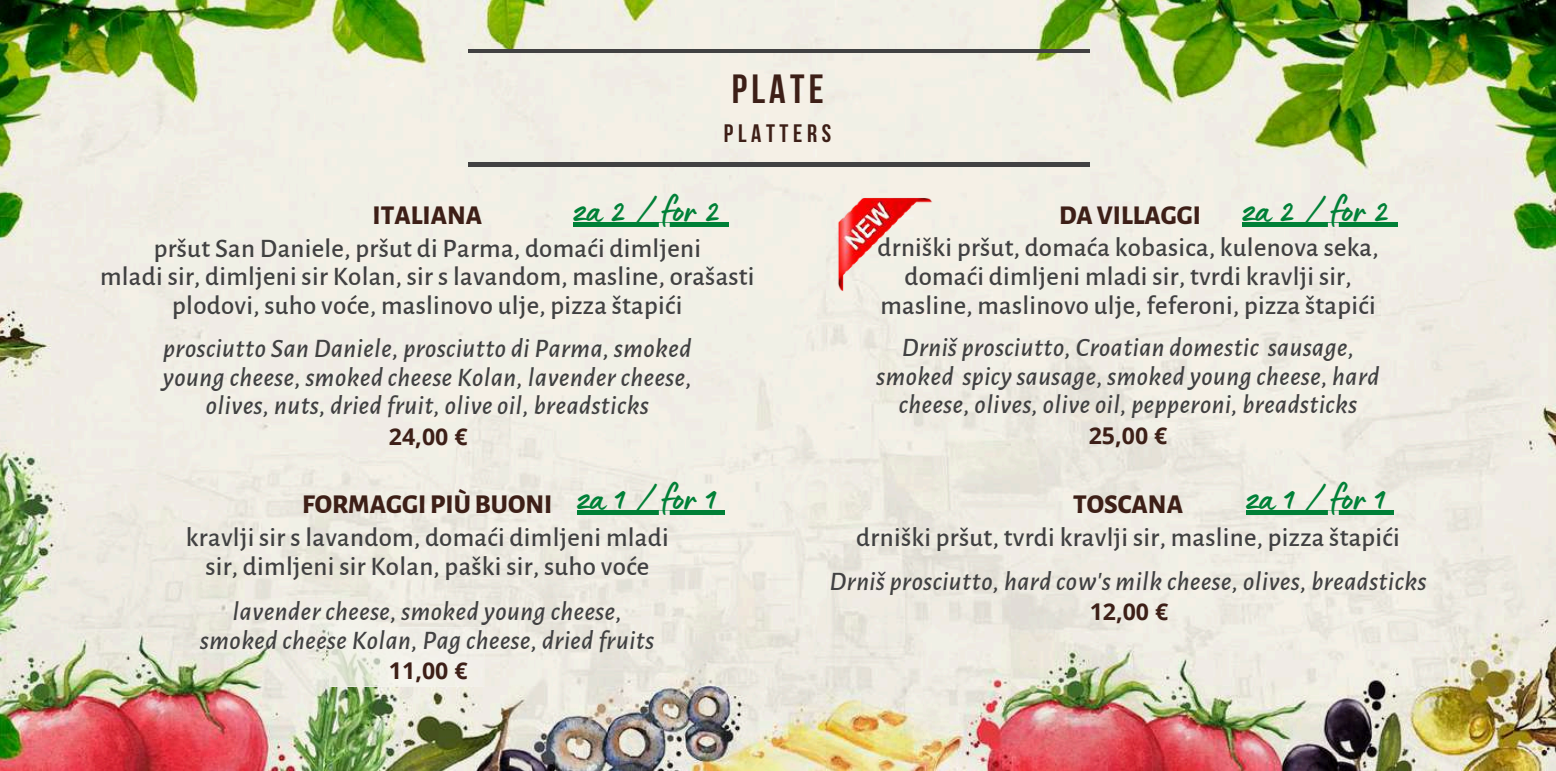
<style>
.page{position:relative;width:1556px;height:771px;background:#fff}
.page>*{position:absolute;margin:0;border:0;box-sizing:border-box;transform-origin:0 0}
.t1{font:700 40.6px "Bebas Neue";letter-spacing:.105em;color:#3d1f17}
.t2{font:40.25px "Lumios Marker";color:#008037}
.t3{font:500 26.78px/28.5px "Alegreya Sans";letter-spacing:.01em;color:#414142;text-align:center}
.t4{font:italic 500 26.78px/28.5px "Alegreya Sans";letter-spacing:.02em;color:#414142;text-align:center}
.t5{font:800 26.78px "Alegreya Sans";color:#3d1f17}
.t6{font:700 25.2px "Bebas Neue";letter-spacing:.185em;color:#3d1f17}
.t7{font:700 23.1px "Open Sans";color:#3d1f17}
</style>
<div class="page">
<img style="left:0;top:0;width:1555px;height:770px">
<hr style="left:467px;top:163px;width:622px;height:3px;background:#414142">
<hr style="left:467px;top:49px;width:622px;height:3px;background:#414142">
<svg style="left:329px;top:627px;width:155px;height:59px;background:#edede3"></svg>
<div style="left:299px;top:620px;width:77px;height:28px;background:#f2f1e8"></div>
<div style="left:388px;top:660px;width:66px;height:25px;background:#f4f3ec"></div>
<hr style="left:577px;top:510px;width:139px;height:4px;background:#008037">
<svg style="left:716px;top:510px;width:9px;height:4px"></svg>
<hr style="left:1246px;top:510px;width:139px;height:4px;background:#008037">
<svg style="left:1385px;top:510px;width:9px;height:4px"></svg>
<hr style="left:573px;top:223px;width:147px;height:4px;background:#008037">
<svg style="left:720px;top:223px;width:8px;height:4px"></svg>
<hr style="left:1242px;top:223px;width:146px;height:4px;background:#008037">
<svg style="left:1388px;top:223px;width:9px;height:4px"></svg>
<img style="left:833px;top:192px;width:103px;height:104px">
<h1 class="t1" style="left:731px;top:72px;width:93px">PLATE</h1>
<p class="t6" style="left:724px;top:123px;width:109px">PLATTERS</p>
<h2 class="t2" style="left:573px;top:196px;width:148px">za2/for2</h2>
<h2 class="t2" style="left:1242px;top:196px;width:148px">za2/for2</h2>
<p class="t5" style="left:1059px;top:203px;width:143px">DAVILLAGGI</p>
<p class="t3" style="left:877px;top:234px;width:502px">drniški pršut, domaća kobasica, kulenova seka, domaći dimljeni mladi sir, tvrdi kravlji sir, masline, maslinovo ulje, feferoni, pizza štapići</p>
<p class="t4" style="left:876px;top:334px;width:504px">Drniš prosciutto, Croatian domestic sausage, smoked spicy sausage, smoked young cheese, hard cheese, olives, olive oil, pepperoni, breadsticks</p>
<p class="t7" style="left:1088px;top:419px;width:80px">25,00 €</p>
<p class="t5" style="left:372px;top:203px;width:111px">ITALIANA</p>
<p class="t3" style="left:100px;top:234px;width:656px">pršut San Daniele, pršut di Parma, domaći dimljeni<br>mladi sir, dimljeni sir Kolan, sir s lavandom, masline, orašasti plodovi, suho voće, maslinovo ulje, pizza štapići</p>
<p class="t4" style="left:163px;top:334px;width:531px">prosciutto San Daniele, prosciutto di Parma, smoked young cheese, smoked cheese Kolan, lavender cheese, olives, nuts, dried fruit, olive oil, breadsticks</p>
<p class="t7" style="left:389px;top:420px;width:80px">24,00 €</p>
<h2 class="t2" style="left:577px;top:484px;width:141px">za1/for1</h2>
<h2 class="t2" style="left:1246px;top:484px;width:141px">za1/for1</h2>
<p class="t5" style="left:302px;top:491px;width:252px">FORMAGGI PIÙBUONI</p>
<p class="t3" style="left:186px;top:523px;width:484px;line-height:29.1px">kravlji sir s lavandom, domaći dimljeni mladi sir, dimljeni sir Kolan, paški sir, suho voće</p>
<p class="t4" style="left:200px;top:597px;width:455px;line-height:29.1px">lavender cheese, smoked young cheese, smoked cheese Kolan, Pag cheese, dried fruits</p>
<p class="t7" style="left:389px;top:653px;width:80px">11,00 €</p>
<p class="t5" style="left:1073px;top:491px;width:111px">TOSCANA</p>
<p class="t3" style="left:856px;top:523px;width:545px">drniški pršut, tvrdi kravlji sir, masline, pizza štapići</p>
<p class="t4" style="left:829px;top:568px;width:598px">Drniš prosciutto, hard cow's milk cheese, olives, breadsticks</p>
<p class="t7" style="left:1089px;top:595px;width:80px">12,00 €</p>
</div>
